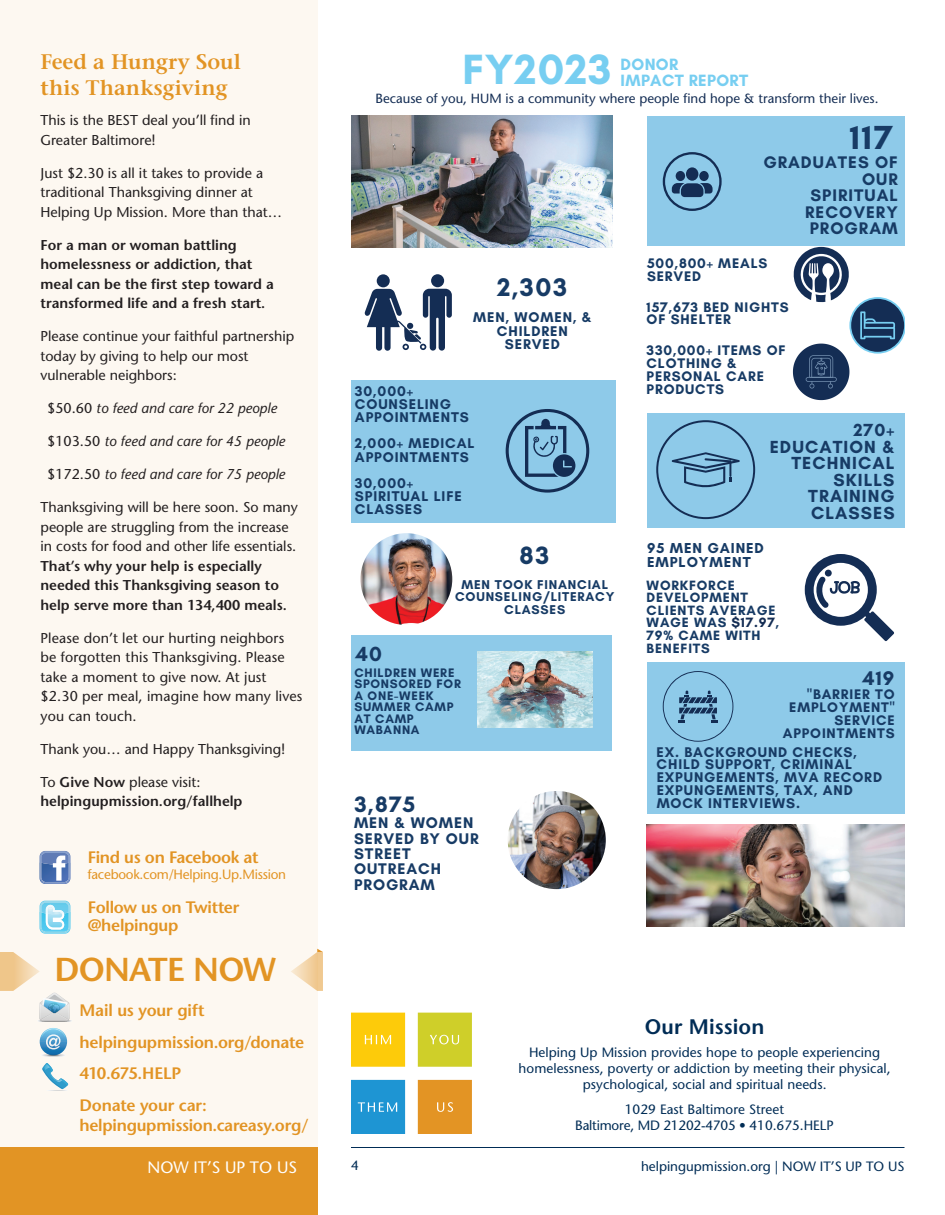
<style>
.page{position:relative;width:945px;height:1215px;background:#fff}
.page>*{position:absolute;margin:0;border:0;box-sizing:border-box;transform-origin:0 0}
.t1{font:700 43.05px "Glacial Indifference";letter-spacing:.02em;color:#77cef1}
.t2{font:700 33.9px "Glacial Indifference";color:#173b65}
.t3{font:600 33.15px "Stone Sans Std";letter-spacing:-.025em;color:#e29424}
.t4{font:700 25.95px "Glacial Indifference";color:#173b65}
.t5{font:700 25.5px "Glacial Indifference";color:#173b65}
.t6{font:700 22.8px "Glacial Indifference";color:#173b65}
.t7{font:600 21px/25.2px "Stone Serif Std";letter-spacing:.005em;color:#e29424}
.t8{font:600 21px "Stone Sans Std";letter-spacing:.005em;color:#002c55}
.t9{font:700 20.85px "Glacial Indifference";color:#173b65}
.t10{font:700 20.25px "Glacial Indifference";color:#173b65}
.t11{font:700 17.85px/16.5px "Glacial Indifference";letter-spacing:.06em;color:#173b65;text-align:right}
.t12{font:700 17.1px/16.5px "Glacial Indifference";letter-spacing:.06em;color:#173b65;text-align:right}
.t13{font:600 16.65px/32px "Stone Sans Std";letter-spacing:-.015em;color:#e29424}
.t14{font:700 16.65px/16.2px "Glacial Indifference";letter-spacing:.02em;color:#77cef1}
.t15{font:500 16.5px "Stone Sans Std";color:#fff}
.t16{font:700 15.75px/15.3px "Glacial Indifference";letter-spacing:.06em;color:#173b65}
.t17{font:700 14.7px/14.1px "Glacial Indifference";letter-spacing:.06em;color:#173b65}
.t18{font:700 14.4px/13.2px "Glacial Indifference";letter-spacing:.06em;color:#173b65}
.t19{font:500 14.25px/19.5px "Stone Sans Std";color:#231f20}
.t20{font:600 14.25px/19.5px "Stone Sans Std";color:#231f20}
.t21{font:700 14.25px/12.9px "Glacial Indifference";letter-spacing:.06em;color:#173b65}
.t22{font:italic 500 14.25px "Stone Sans Std";color:#231f20}
.t23{font:700 14.1px/12.9px "Glacial Indifference";letter-spacing:.06em;color:#173b65}
.t24{font:700 13.8px/12.6px "Glacial Indifference";letter-spacing:.06em;color:#173b65}
.t25{font:500 13.5px/16.2px "Stone Sans Std";letter-spacing:.005em;color:#002c55;text-align:center}
.t26{font:500 13.5px "Stone Sans Std";letter-spacing:-.02em;color:#e29424}
.t27{font:500 13.35px "Stone Sans Std";color:#142d54}
.t28{font:700 13.05px/12.5px "Glacial Indifference";letter-spacing:.06em;color:#173b65;text-align:center}
.t29{font:700 12.6px/11.6px "Glacial Indifference";letter-spacing:.06em;color:#173b65}
.s1{font-style:normal}
.s2{font-weight:500}
.s3{color:#142d54}
</style>
<div class="page">
<div style="left:0;top:0;width:317px;height:1147px;background:#fdf8f1"></div>
<svg style="left:351px;top:1013px;width:54px;height:54px;background:#fdcc11"></svg>
<div style="left:418px;top:1080px;width:54px;height:54px;background:#e39424"></div>
<svg style="left:351px;top:1080px;width:54px;height:54px;background:#2698d4"></svg>
<svg style="left:418px;top:1013px;width:54px;height:54px;background:#d0d02f"></svg>
<hr style="left:351px;top:1147px;width:553px;height:1px;background:#002c55">
<div style="left:0;top:1147px;width:317px;height:68px;background:#e29424"></div>
<svg style="left:291px;top:949px;width:32px;height:42px"></svg>
<svg style="left:40px;top:851px;width:30px;height:33px"></svg>
<svg style="left:40px;top:901px;width:30px;height:33px"></svg>
<hr style="left:38px;top:1020px;width:34px;height:2px;background:#f5f7f7;border-radius:50%">
<svg style="left:0;top:952px;width:69px;height:70px"></svg>
<hr style="left:41px;top:1054px;width:25px;height:3px;background:#fafbfb;border-radius:50%">
<hr style="left:42px;top:1054px;width:23px;height:3px;background:#f6f8f8;border-radius:50%">
<svg style="left:40px;top:1028px;width:27px;height:27px"></svg>
<svg style="left:41px;top:1029px;width:24px;height:27px"></svg>
<svg style="left:42px;top:1063px;width:27px;height:28px"></svg>
<div style="left:377px;top:274px;width:13px;height:13px;background:#142d54;border-radius:50%"></div>
<div style="left:431px;top:274px;width:13px;height:13px;background:#142d54;border-radius:50%"></div>
<svg style="left:365px;top:289px;width:87px;height:62px"></svg>
<img style="left:647px;top:824px;width:257px;height:103px">
<img style="left:351px;top:116px;width:261px;height:132px">
<div style="left:647px;top:413px;width:257px;height:114px;background:#8ecae9"></div>
<svg style="left:656px;top:420px;width:99px;height:99px"></svg>
<svg style="left:793px;top:247px;width:111px;height:153px"></svg>
<div style="left:351px;top:380px;width:264px;height:142px;background:#8ecae9"></div>
<svg style="left:506px;top:409px;width:83px;height:84px"></svg>
<svg style="left:805px;top:554px;width:89px;height:87px"></svg>
<img style="left:360px;top:533px;width:92px;height:92px;border-radius:46px">
<div style="left:351px;top:636px;width:261px;height:115px;background:#8ecae9"></div>
<img style="left:477px;top:651px;width:115px;height:77px">
<div style="left:647px;top:662px;width:257px;height:152px;background:#8ecae9"></div>
<svg style="left:663px;top:671px;width:70px;height:71px"></svg>
<img style="left:508px;top:791px;width:98px;height:98px;border-radius:49px">
<div style="left:647px;top:116px;width:257px;height:129px;background:#8ecae9"></div>
<svg style="left:663px;top:152px;width:59px;height:59px"></svg>
<h3 class="t7" style="left:40px;top:50px;width:202px">Feed a Hungry Soul this Thanksgiving</h3>
<p class="t19" style="left:40px;top:111px;width:212px">This is the BEST deal you’ll find in<br>Greater Baltimore!</p>
<p class="t19" style="left:40px;top:163px;width:243px">Just $2.30 is all it takes to provide a traditional Thanksgiving dinner at<br>Helping Up Mission. More than that…</p>
<p class="t20" style="left:40px;top:235px;width:235px">For a man or woman battling homelessness or addiction, that meal can be the first step toward a transformed life and a fresh start.</p>
<p class="t19" style="left:40px;top:327px;width:255px">Please continue your faithful partnership today by giving to help our most vulnerable neighbors:</p>
<p class="t22" style="left:47px;top:400px;width:231px"><span class="s1">$50.60</span> to feed and care for 22 people</p>
<p class="t22" style="left:47px;top:433px;width:239px"><span class="s1">$103.50</span> to feed and care for 45 people</p>
<p class="t22" style="left:47px;top:466px;width:239px"><span class="s1">$172.50</span> to feed and care for 75 people</p>
<p class="t19" style="left:40px;top:498px;width:259px">Thanksgiving will be here soon. So many people are struggling from the increase in costs for food and other life essentials.</p>
<p class="t20" style="left:40px;top:556px;width:248px">That’s why your help is especially needed this Thanksgiving season to help serve more than 134,400 meals.</p>
<p class="t19" style="left:40px;top:628px;width:263px">Please don’t let our hurting neighbors be forgotten this Thanksgiving. Please take a moment to give now. At just $2.30 per meal, imagine how many lives you can touch.</p>
<p class="t19" style="left:40px;top:739px;width:246px">Thank you… and Happy Thanksgiving!</p>
<p class="t20" style="left:40px;top:772px;width:204px"><span class="s2">To</span> Give Now <span class="s2">please visit: </span>helpingupmission.org/fallhelp</p>
<p class="t13" style="left:88px;top:841px;width:172px">Find us on Facebook at</p>
<p class="t26" style="left:88px;top:867px;width:200px">facebook.com/Helping.Up.Mission</p>
<p class="t13" style="left:88px;top:898px;width:153px;line-height:18px">Follow us on Twitter @helpingup</p>
<h3 class="t3" style="left:55px;top:949px;width:223px">DONATE NOW</h3>
<p class="t13" style="left:79px;top:994px;width:226px">Mail us your gift helpingupmission.org/donate<br>410.675.HELP<br>Donate your car:</p>
<p class="t13" style="left:79px;top:1109px;width:231px">helpingupmission.careasy.org/</p>
<p class="t15" style="left:148px;top:1158px;width:151px">NOW IT’S UP TO US</p>
<h1 class="t1" style="left:462px;top:43px;width:151px">FY2023</h1>
<p class="t14" style="left:621px;top:56px;width:129px">DONOR<br>IMPACT REPORT</p>
<p class="t27" style="left:375px;top:90px;width:505px">Because of you, HUM is a community where people find hope &amp; transform their lives.</p>
<h2 class="t2" style="left:850px;top:116px;width:45px">117</h2>
<h3 class="t4" style="left:497px;top:271px;width:72px">2,303</h3>
<p class="t18" style="left:473px;top:310px;width:120px;line-height:14px;text-align:center">MEN, WOMEN, &amp;<br>CHILDREN<br>SERVED</p>
<p class="t12" style="left:763px;top:154px;width:136px">GRADUATES OF<br>OUR<br>SPIRITUAL<br>RECOVERY<br>PROGRAM</p>
<p class="t23" style="left:647px;top:256px;width:122px">500,800+ MEALS<br>SERVED</p>
<p class="t23" style="left:647px;top:300px;width:144px">157,673 BED NIGHTS<br>OF SHELTER</p>
<p class="t23" style="left:647px;top:344px;width:140px">330,000+ ITEMS OF<br>CLOTHING &amp;<br>PERSONAL CARE</p>
<p class="t18" style="left:355px;top:384px;width:60px">30,000+</p>
<p class="t23" style="left:647px;top:383px;width:79px">PRODUCTS</p>
<p class="t18" style="left:355px;top:397px;width:115px">COUNSELING<br>APPOINTMENTS</p>
<p class="t18" style="left:355px;top:437px;width:121px">2,000+ MEDICAL<br>APPOINTMENTS</p>
<p class="t18" style="left:355px;top:476px;width:108px">30,000+<br>SPIRITUAL LIFE<br>CLASSES</p>
<p class="t17" style="left:647px;top:541px;width:118px">95 MEN GAINED<br>EMPLOYMENT</p>
<p class="t24" style="left:647px;top:578px;width:134px">WORKFORCE<br>DEVELOPMENT<br>CLIENTS AVERAGE<br>WAGE WAS <span class="s3">$17.97</span>,<br>79% CAME WITH<br>BENEFITS</p>
<p class="t11" style="left:770px;top:422px;width:126px">270+<br>EDUCATION &amp;<br>TECHNICAL<br>SKILLS<br>TRAINING<br>CLASSES</p>
<h3 class="t5" style="left:520px;top:539px;width:31px">83</h3>
<p class="t28" style="left:455px;top:578px;width:161px">MEN TOOK FINANCIAL<br>COUNSELING/LITERACY<br>CLASSES</p>
<h3 class="t9" style="left:355px;top:641px;width:28px">40</h3>
<p class="t29" style="left:354px;top:666px;width:108px">CHILDREN WERE<br>SPONSORED FOR<br>A ONE-WEEK<br>SUMMER CAMP<br>AT CAMP<br>WABANNA</p>
<h3 class="t6" style="left:354px;top:790px;width:62px">3,875</h3>
<p class="t16" style="left:354px;top:815px;width:126px">MEN &amp; WOMEN<br>SERVED BY OUR<br>STREET<br>OUTREACH<br>PROGRAM</p>
<h3 class="t10" style="left:862px;top:666px;width:34px">419</h3>
<p class="t23" style="left:783px;top:688px;width:113px;text-align:right">"BARRIER TO<br>EMPLOYMENT"<br>SERVICE<br>APPOINTMENTS</p>
<p class="t21" style="left:657px;top:745px;width:227px">EX. BACKGROUND CHECKS,<br>CHILD SUPPORT, CRIMINAL<br>EXPUNGEMENTS, MVA RECORD<br>EXPUNGEMENTS, TAX, AND<br>MOCK INTERVIEWS.</p>
<h3 class="t8" style="left:645px;top:1014px;width:121px">Our Mission</h3>
<p class="t25" style="left:519px;top:1044px;width:374px">Helping Up Mission provides hope to people experiencing homelessness, poverty or addiction by meeting their physical, psychological, social and spiritual needs.</p>
<p class="t25" style="left:575px;top:1101px;width:260px">1029 East Baltimore Street<br>Baltimore, MD 21202-4705 • 410.675.HELP</p>
<p class="t25" style="left:351px;top:1157px;width:9px">4</p>
<p class="t25" style="left:641px;top:1158px;width:265px">helpingupmission.org | NOW IT’S UP TO US</p>
</div>
